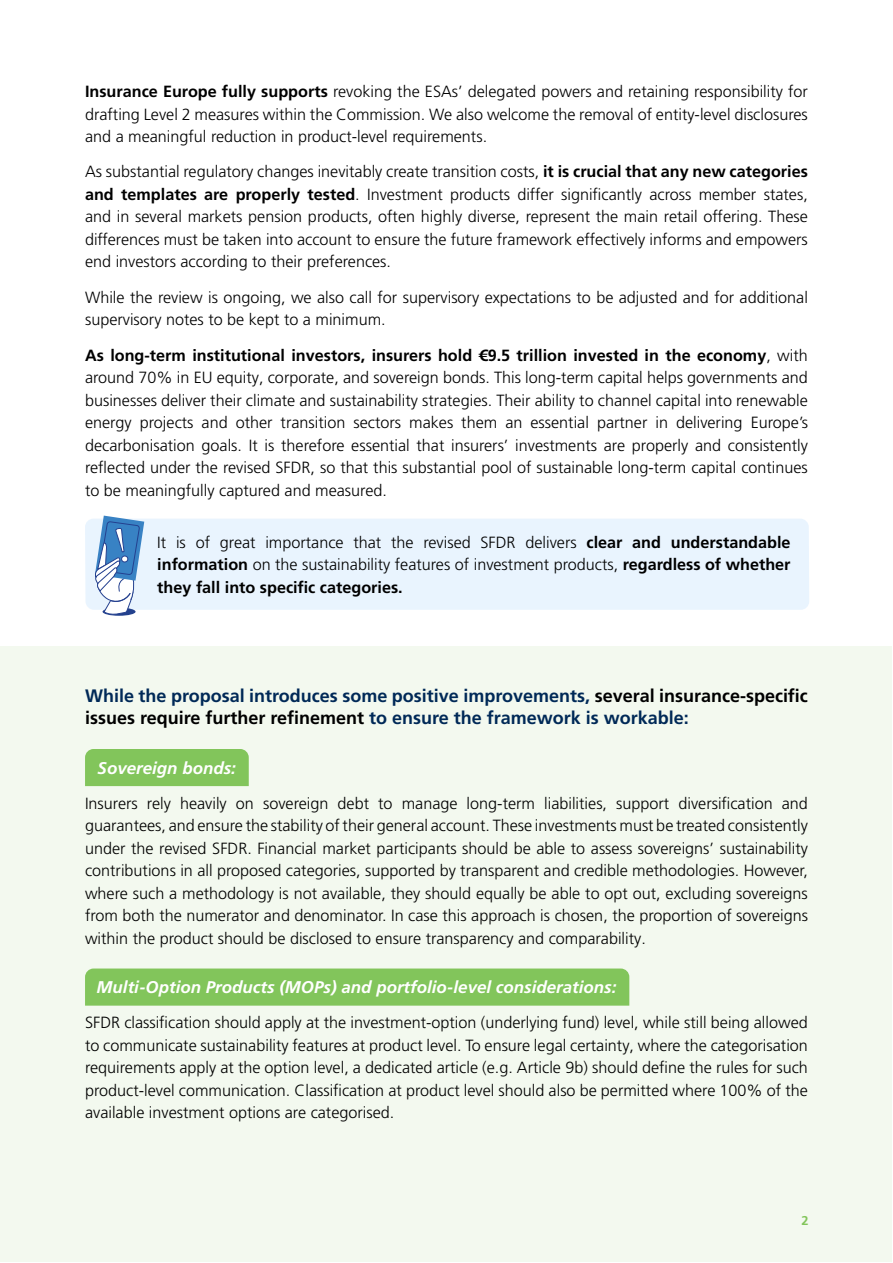
<style>
.page{position:relative;width:893px;height:1263px;background:#fff}
.page>*{position:absolute;margin:0;border:0;box-sizing:border-box;transform-origin:0 0}
.t1{font:700 18px/22.5px "Frutiger LT Pro";color:#002957}
.t2{font:italic 700 16.95px "Frutiger LT Std";color:#fff}
.t3{font:300 16.2px/22.5px "Frutiger LT Pro";color:#000;text-align:justify}
.t4{font:700 12.75px "Frutiger LT Pro";color:#82c55b}
.s1{font-weight:700}
.s2{color:#000}
</style>
<div class="page">
<div style="left:1px;top:646px;width:891px;height:616px;background:#f3f9ef"></div>
<div style="left:85px;top:519px;width:724px;height:91px;background:#e9f4fe"></div>
<div style="left:85px;top:749px;width:164px;height:37px;background:#82c55b"></div>
<div style="left:85px;top:968px;width:544px;height:38px;background:#82c55b"></div>
<svg style="left:94px;top:516px;width:50px;height:100px"></svg>
<p class="t3" style="left:85px;top:80px;width:724px"><span class="s1">Insurance Europe fully supports</span> revoking the ESAs’ delegated powers and retaining responsibility for drafting Level 2 measures within the Commission. We also welcome the removal of entity‑level disclosures and a meaningful reduction in product‑level requirements.</p>
<p class="t3" style="left:85px;top:161px;width:724px">As substantial regulatory changes inevitably create transition costs, <span class="s1">it is crucial that any new categories and templates are properly tested</span>. Investment products differ significantly across member states, and in several markets pension products, often highly diverse, represent the main retail offering. These differences must be taken into account to ensure the future framework effectively informs and empowers end investors according to their preferences.</p>
<p class="t3" style="left:85px;top:286px;width:724px">While the review is ongoing, we also call for supervisory expectations to be adjusted and for additional supervisory notes to be kept to a minimum.</p>
<p class="t3" style="left:85px;top:344px;width:724px"><span class="s1">As long-term institutional investors, insurers hold €9.5 trillion invested in the economy</span>, with around 70% in EU equity, corporate, and sovereign bonds. This long‑term capital helps governments and businesses deliver their climate and sustainability strategies. Their ability to channel capital into renewable energy projects and other transition sectors makes them an essential partner in delivering Europe’s decarbonisation goals. It is therefore essential that insurers’ investments are properly and consistently reflected under the revised SFDR, so that this substantial pool of sustainable long‑term capital continues to be meaningfully captured and measured.</p>
<p class="t3" style="left:157px;top:531px;width:635px">It is of great importance that the revised SFDR delivers <span class="s1">clear and understandable information</span> on the sustainability features of investment products, <span class="s1">regardless of whether they fall into specific categories.</span></p>
<p class="t1" style="left:85px;top:684px;width:724px">While the proposal introduces some positive improvements, <span class="s2">several insurance-specific issues require further refinement</span> to ensure the framework is workable:</p>
<p class="t2" style="left:98px;top:758px;width:140px">Sovereign bonds:</p>
<p class="t3" style="left:85px;top:792px;width:724px">Insurers rely heavily on sovereign debt to manage long‑term liabilities, support diversification and guarantees, and ensure the stability of their general account. These investments must be treated consistently under the revised SFDR. Financial market participants should be able to assess sovereigns’ sustainability contributions in all proposed categories, supported by transparent and credible methodologies. However, where such a methodology is not available, they should equally be able to opt out, excluding sovereigns from both the numerator and denominator. In case this approach is chosen, the proportion of sovereigns within the product should be disclosed to ensure transparency and comparability.</p>
<p class="t2" style="left:97px;top:977px;width:521px">Multi-Option Products (MOPs) and portfolio-level considerations:</p>
<p class="t3" style="left:85px;top:1011px;width:724px">SFDR classification should apply at the investment‑option (underlying fund) level, while still being allowed to communicate sustainability features at product level. To ensure legal certainty, where the categorisation requirements apply at the option level, a dedicated article (e.g. Article 9b) should define the rules for such product‑level communication. Classification at product level should also be permitted where 100% of the available investment options are categorised.</p>
<p class="t4" style="left:801px;top:1213px;width:9px">2</p>
</div>
